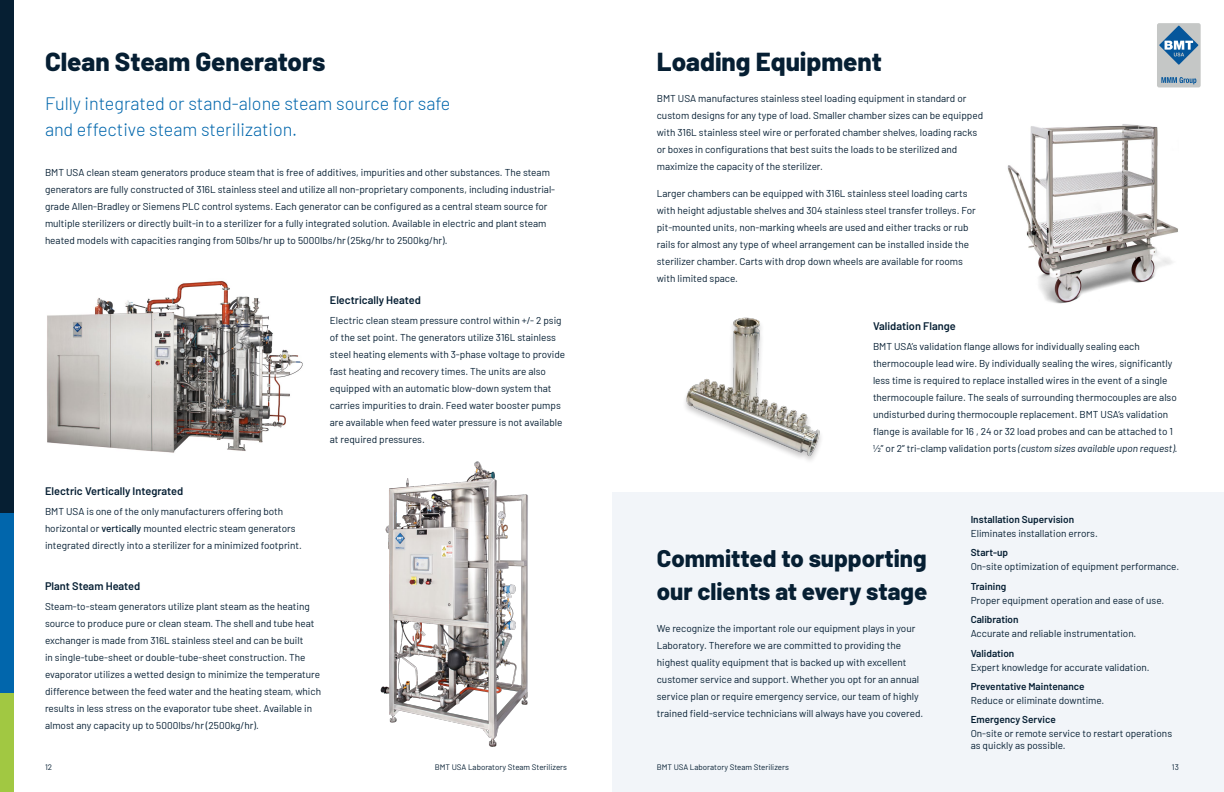
<style>
.page{position:relative;width:1224px;height:792px;background:#fff}
.page>*{position:absolute;margin:0;border:0;box-sizing:border-box;transform-origin:0 0}
.t1{font:800 26px "Barlow";color:#061f33}
.t2{font:800 24px "Barlow";color:#061f33}
.t3{font:300 18px "Barlow";color:#0166ac}
.t4{font:600 11px "Barlow";color:#061f33}
.t5{font:10px/17px "Barlow";color:#061f33}
.t6{font:600 10px "Barlow";color:#061f33}
.t7{font:8px "Barlow";color:#061f33}
.s1{font-weight:500}
.s2{font-style:italic}
</style>
<div class="page">
<div style="left:612px;top:492px;width:612px;height:300px;background:#f2f5f9"></div>
<div style="left:1157px;top:23px;width:44px;height:64px;background:#c5c7c6;border-radius:2px"></div>
<svg style="left:1161px;top:77px;width:35px;height:7px"></svg>
<svg style="left:1159px;top:26px;width:39px;height:39px"></svg>
<img style="left:380px;top:461px;width:148px;height:286px">
<img style="left:47px;top:280px;width:256px;height:173px">
<img style="left:1007px;top:124px;width:171px;height:180px">
<img style="left:685px;top:317px;width:136px;height:144px">
<div style="left:0;top:0;width:14px;height:657px;background:#061f33"></div>
<div style="left:0;top:657px;width:14px;height:135px;background:#a1c842"></div>
<div style="left:0;top:513px;width:14px;height:180px;background:#0166ac"></div>
<p class="t1" style="left:45px;top:42px;width:282px">Clean Steam Generators</p>
<p class="t3" style="left:45px;top:91px;width:407px">Fully integrated or stand-alone steam source for safe</p>
<p class="t3" style="left:45px;top:117px;width:254px">and effective steam sterilization.</p>
<p class="t5" style="left:45px;top:163px;width:512px">BMT USA clean steam generators produce steam that is free of additives, impurities and other substances. The steam generators are fully constructed of 316L stainless steel and utilize all non-proprietary components, including industrial&shy;grade Allen-Bradley or Siemens PLC control systems. Each generator can be configured as a central steam source for multiple sterilizers or directly built-in to a sterilizer for a fully integrated solution. Available in electric and plant steam heated models with capacities ranging from 50lbs/hr up to 5000lbs/hr (25kg/hr to 2500kg/hr).</p>
<p class="t4" style="left:330px;top:292px;width:93px">Electrically Heated</p>
<p class="t5" style="left:330px;top:311px;width:233px">Electric clean steam pressure control within +/- 2 psig</p>
<p class="t5" style="left:330px;top:328px;width:228px">of the set point. The generators utilize 316L stainless</p>
<p class="t5" style="left:330px;top:345px;width:237px">steel heating elements with 3-phase voltage to provide</p>
<p class="t5" style="left:330px;top:362px;width:218px">fast heating and recovery times. The units are also</p>
<p class="t5" style="left:330px;top:379px;width:233px">equipped with an automatic blow-down system that carries impurities to drain. Feed water booster pumps</p>
<p class="t5" style="left:330px;top:413px;width:234px">are available when feed water pressure is not available</p>
<p class="t5" style="left:330px;top:430px;width:97px">at required pressures.</p>
<p class="t4" style="left:45px;top:483px;width:140px">Electric Vertically Integrated</p>
<p class="t5" style="left:45px;top:503px;width:259px">BMT USA is one of the only manufacturers offering both horizontal or <span class="s1">vertically</span> mounted electric steam generators integrated directly into a sterilizer for a minimized footprint.</p>
<p class="t4" style="left:45px;top:578px;width:97px">Plant Steam Heated</p>
<p class="t5" style="left:45px;top:597px;width:278px">Steam-to-steam generators utilize plant steam as the heating source to produce pure or clean steam. The shell and tube heat exchanger is made from 316L stainless steel and can be built<br>in single-tube-sheet or double-tube-sheet construction. The evaporator utilizes a wetted design to minimize the temperature difference between the feed water and the heating steam, which results in less stress on the evaporator tube sheet. Available in almost any capacity up to 5000lbs/hr (2500kg/hr).</p>
<p class="t1" style="left:657px;top:43px;width:227px">Loading Equipment</p>
<p class="t5" style="left:657px;top:89px;width:328px">BMT USA manufactures stainless steel loading equipment in standard or custom designs for any type of load. Smaller chamber sizes can be equipped with 316L stainless steel wire or perforated chamber shelves, loading racks or boxes in configurations that best suits the loads to be sterilized and</p>
<p class="t5" style="left:657px;top:157px;width:168px">maximize the capacity of the sterilizer.</p>
<p class="t5" style="left:657px;top:184px;width:321px">Larger chambers can be equipped with 316L stainless steel loading carts with height adjustable shelves and 304 stainless steel transfer trolleys. For pit-mounted units, non-marking wheels are used and either tracks or rub rails for almost any type of wheel arrangement can be installed inside the sterilizer chamber. Carts with drop down wheels are available for rooms with limited space.</p>
<p class="t4" style="left:873px;top:318px;width:84px">Validation Flange</p>
<p class="t5" style="left:873px;top:337px;width:306px">BMT USA’s validation flange allows for individually sealing each thermocouple lead wire. By individually sealing the wires, significantly less time is required to replace installed wires in the event of a single thermocouple failure. The seals of surrounding thermocouples are also undisturbed during thermocouple replacement. BMT USA’s validation flange is available for 16 , 24 or 32 load probes and can be attached to 1 ½” or 2” tri-clamp validation ports <span class="s2">(custom sizes available upon request).</span></p>
<p class="t2" style="left:657px;top:540px;width:271px">Committed to supporting</p>
<p class="t2" style="left:657px;top:573px;width:272px">our clients at every stage</p>
<p class="t5" style="left:657px;top:619px;width:268px">We recognize the important role our equipment plays in your Laboratory. Therefore we are committed to providing the highest quality equipment that is backed up with excellent customer service and support. Whether you opt for an annual service plan or require emergency service, our team of highly trained field-service technicians will always have you covered.</p>
<p class="t6" style="left:971px;top:512px;width:105px">Installation Supervision</p>
<p class="t5" style="left:971px;top:524px;width:129px">Eliminates installation errors.</p>
<p class="t6" style="left:971px;top:545px;width:39px">Start-up</p>
<p class="t5" style="left:971px;top:558px;width:210px">On-site optimization of equipment performance.</p>
<p class="t6" style="left:971px;top:579px;width:37px">Training</p>
<p class="t5" style="left:971px;top:591px;width:195px">Proper equipment operation and ease of use.</p>
<p class="t6" style="left:971px;top:612px;width:49px">Calibration</p>
<p class="t5" style="left:971px;top:624px;width:167px">Accurate and reliable instrumentation.</p>
<p class="t6" style="left:971px;top:646px;width:45px">Validation</p>
<p class="t5" style="left:971px;top:658px;width:180px">Expert knowledge for accurate validation.</p>
<p class="t6" style="left:971px;top:679px;width:115px">Preventative Maintenance</p>
<p class="t5" style="left:971px;top:691px;width:135px">Reduce or eliminate downtime.</p>
<p class="t6" style="left:971px;top:712px;width:87px">Emergency Service</p>
<p class="t5" style="left:971px;top:725px;width:203px">On-site or remote service to restart operations</p>
<p class="t5" style="left:971px;top:737px;width:96px">as quickly as possible.</p>
<p class="t7" style="left:45px;top:761px;width:9px">12</p>
<p class="t7" style="left:435px;top:761px;width:134px">BMT USA Laboratory Steam Sterilizers</p>
<p class="t7" style="left:657px;top:761px;width:134px">BMT USA Laboratory Steam Sterilizers</p>
<p class="t7" style="left:1172px;top:761px;width:8px">13</p>
</div>
